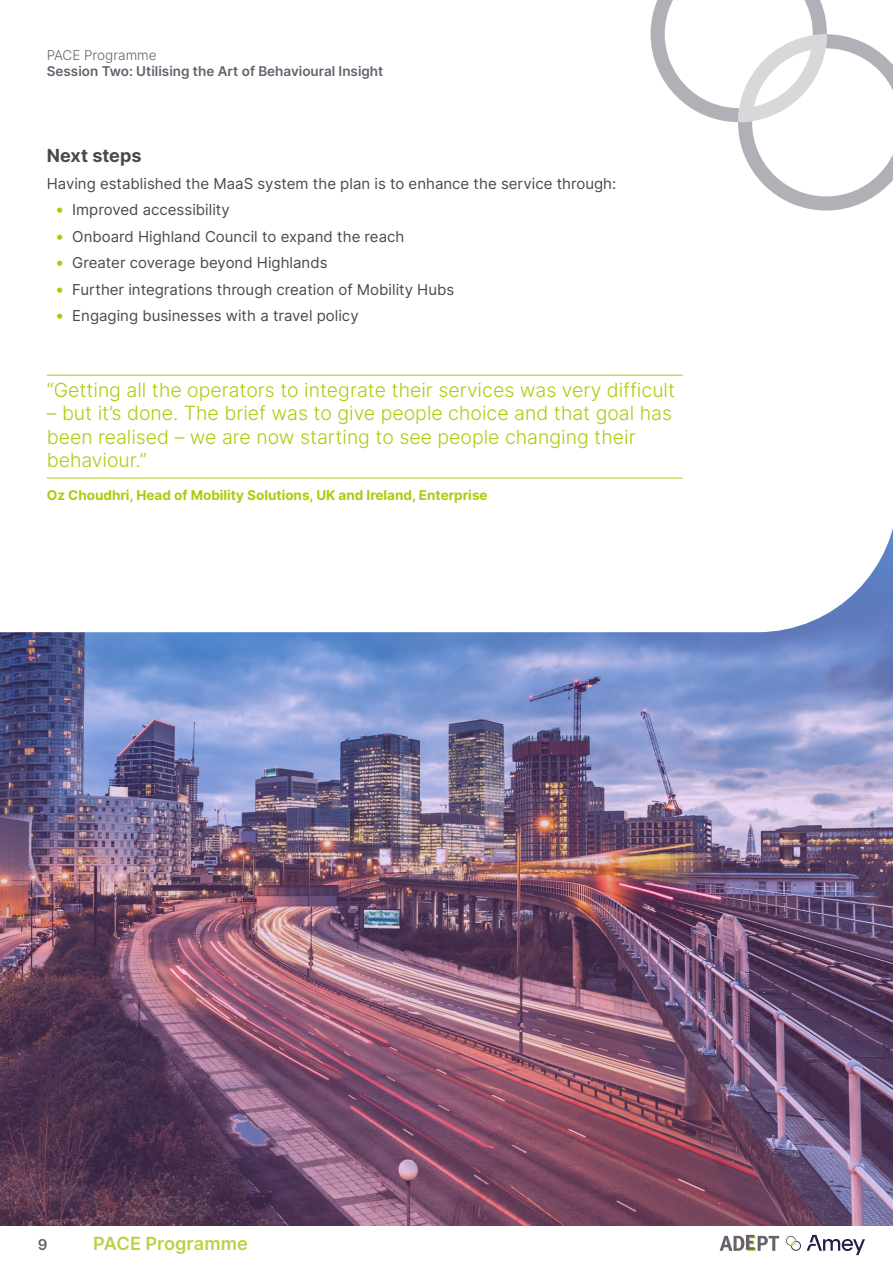
<style>
.page{position:relative;width:893px;height:1263px;background:#fff}
.page>*{position:absolute;margin:0;border:0;box-sizing:border-box;transform-origin:0 0}
.t1{font:300 19.5px/23.4px "Inter";color:#afca0b}
.t2{font:600 18.15px "Inter";color:#bdd143}
.t3{font:700 18px "Inter";color:#4a4a49}
.t4{font:15px "Inter";color:#4a4a49}
.t5{font:600 15px "Inter";color:#68606d}
.t6{font:700 13.5px "Inter";color:#afca0b}
.t7{font:600 13.5px "Inter";color:#68606d}
.t8{font:300 13.5px "Inter";color:#68606d}
.s1{font-size:16.5px;color:#afca0b}
</style>
<div class="page">
<img style="left:0;top:632px;width:893px;height:594px">
<svg style="left:46px;top:374px;width:847px;height:258px"></svg>
<svg style="left:651px;top:0;width:242px;height:211px"></svg>
<hr style="left:47px;top:375px;width:636px;height:1px;background:#afca0b">
<hr style="left:47px;top:478px;width:636px;height:1px;background:#afca0b">
<svg style="left:786px;top:1236px;width:15px;height:15px"></svg>
<svg style="left:720px;top:1235px;width:59px;height:16px"></svg>
<svg style="left:807px;top:1235px;width:58px;height:20px"></svg>
<p class="t8" style="left:47px;top:45px;width:111px">PACE Programme</p>
<p class="t7" style="left:47px;top:61px;width:338px">Session Two: Utilising the Art of Behavioural Insight</p>
<p class="t3" style="left:47px;top:142px;width:96px">Next steps</p>
<p class="t4" style="left:47px;top:172px;width:571px">Having established the MaaS system the plan is to enhance the service through:</p>
<p class="t4" style="left:55px;top:199px;width:176px"><span class="s1">•</span> Improved accessibility</p>
<p class="t4" style="left:55px;top:225px;width:351px"><span class="s1">•</span> Onboard Highland Council to expand the reach</p>
<p class="t4" style="left:55px;top:252px;width:274px"><span class="s1">•</span> Greater coverage beyond Highlands</p>
<p class="t4" style="left:55px;top:278px;width:400px"><span class="s1">•</span> Further integrations through creation of Mobility Hubs</p>
<p class="t4" style="left:55px;top:305px;width:305px"><span class="s1">•</span> Engaging businesses with a travel policy</p>
<h1 class="t1" style="left:47px;top:378px;width:630px">“Getting all the operators to integrate their services was very difficult</h1>
<h1 class="t1" style="left:47px;top:401px;width:627px">– but it’s done. The brief was to give people choice and that goal has been realised – we are now starting to see people changing their behaviour.”</h1>
<p class="t6" style="left:47px;top:485px;width:442px">Oz Choudhri, Head of Mobility Solutions, UK and Ireland, Enterprise</p>
<p class="t5" style="left:38px;top:1234px;width:11px">9</p>
<p class="t2" style="left:93px;top:1230px;width:156px">PACE Programme</p>
</div>
